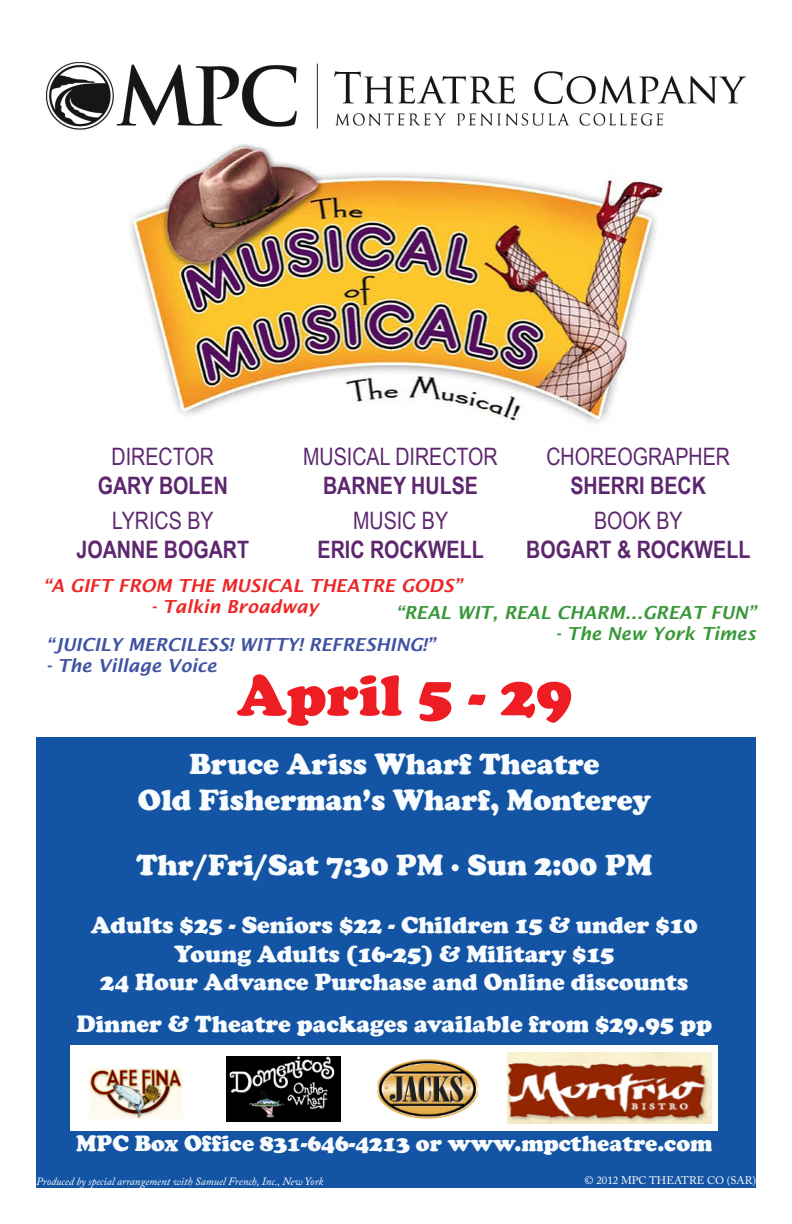
<style>
.page{position:relative;width:792px;height:1224px;background:#fff}
.page>*{position:absolute;margin:0;border:0;box-sizing:border-box;transform-origin:0 0}
.t1{font:900 60px "Cooper";color:#ee1d23}
.t2{font:900 30px "Cooper";color:#f9fcfe}
.t3{font:900 24px/28.8px "Cooper";color:#f9fcfe;text-align:center}
.t4{font:700 24px/28.8px "Arial Narrow";color:#5d276f;text-align:center}
.t5{font:24px "Arial Narrow";color:#5d276f}
.t6{font:900 23px "Cooper";color:#f9fcfe}
.t7{font:italic 600 18px "Lucida Sans";color:#4052a3}
.t8{font:italic 600 18px "Lucida Sans";color:#ee2628}
.t9{font:italic 600 18px "Lucida Sans";color:#39983a}
.t10{font:italic 11px "Adobe Caslon Pro";color:#fff}
.t11{font:11px "Adobe Caslon Pro";color:#fff}
.s1{font-weight:400}
</style>
<div class="page">
<img style="left:46px;top:62px;width:700px;height:68px">
<div style="left:36px;top:737px;width:720px;height:451px;background:#1355a4"></div>
<img style="left:130px;top:143px;width:534px;height:281px">
<div style="left:70px;top:1045px;width:648px;height:86px;background:#fff"></div>
<img style="left:89px;top:1068px;width:93px;height:51px">
<img style="left:227px;top:1056px;width:114px;height:66px">
<img style="left:376px;top:1059px;width:103px;height:60px">
<img style="left:508px;top:1052px;width:204px;height:71px">
<p class="t4" style="left:98px;top:441px;width:132px"><span class="s1">DIRECTOR<br></span>GARY BOLEN</p>
<p class="t5" style="left:303px;top:439px;width:196px">MUSICAL DIRECTOR</p>
<p class="t4" style="left:323px;top:470px;width:156px">BARNEY HULSE</p>
<p class="t5" style="left:112px;top:503px;width:103px">LYRICS BY</p>
<p class="t4" style="left:76px;top:534px;width:174px">JOANNE BOGART</p>
<p class="t5" style="left:353px;top:503px;width:97px">MUSIC BY</p>
<p class="t4" style="left:318px;top:534px;width:168px">ERIC ROCKWELL</p>
<p class="t5" style="left:546px;top:439px;width:185px">CHOREOGRAPHER</p>
<p class="t4" style="left:570px;top:470px;width:137px">SHERRI BECK</p>
<p class="t5" style="left:594px;top:503px;width:90px">BOOK BY</p>
<p class="t4" style="left:526px;top:534px;width:226px">BOGART &amp; ROCKWELL</p>
<p class="t8" style="left:43px;top:575px;width:421px">“A GIFT FROM THE MUSICAL THEATRE GODS”</p>
<p class="t8" style="left:151px;top:597px;width:169px">- Talkin Broadway</p>
<p class="t9" style="left:396px;top:602px;width:362px">“REAL WIT, REAL CHARM...GREAT FUN”</p>
<p class="t9" style="left:556px;top:624px;width:202px">- The New York Times</p>
<p class="t1" style="left:237px;top:660px;width:337px">April 5 - 29</p>
<p class="t7" style="left:46px;top:634px;width:390px">“JUICILY MERCILESS! WITTY! REFRESHING!”</p>
<p class="t7" style="left:46px;top:656px;width:172px">- The Village Voice</p>
<p class="t2" style="left:189px;top:747px;width:411px">Bruce Ariss Wharf Theatre</p>
<p class="t2" style="left:138px;top:783px;width:515px">Old Fisherman’s Wharf, Monterey</p>
<p class="t2" style="left:137px;top:848px;width:517px">Thr/Fri/Sat 7:30 PM ∙ Sun 2:00 PM</p>
<p class="t3" style="left:91px;top:910px;width:608px">Adults $25 - Seniors $22 - Children 15 &amp; under $10<br>Young Adults (16-25) &amp; Military $15<br>24 Hour Advance Purchase and Online discounts</p>
<p class="t3" style="left:77px;top:1010px;width:637px">Dinner &amp; Theatre packages available from $29.95 pp</p>
<p class="t6" style="left:76px;top:1130px;width:638px">MPC Box Office 831-646-4213 or www.mpctheatre.com</p>
<p class="t10" style="left:36px;top:1175px;width:289px">Produced by special arrangement with Samuel French, Inc., New York</p>
<p class="t11" style="left:585px;top:1174px;width:173px">© 2012 MPC THEATRE CO (SAR)</p>
</div>
